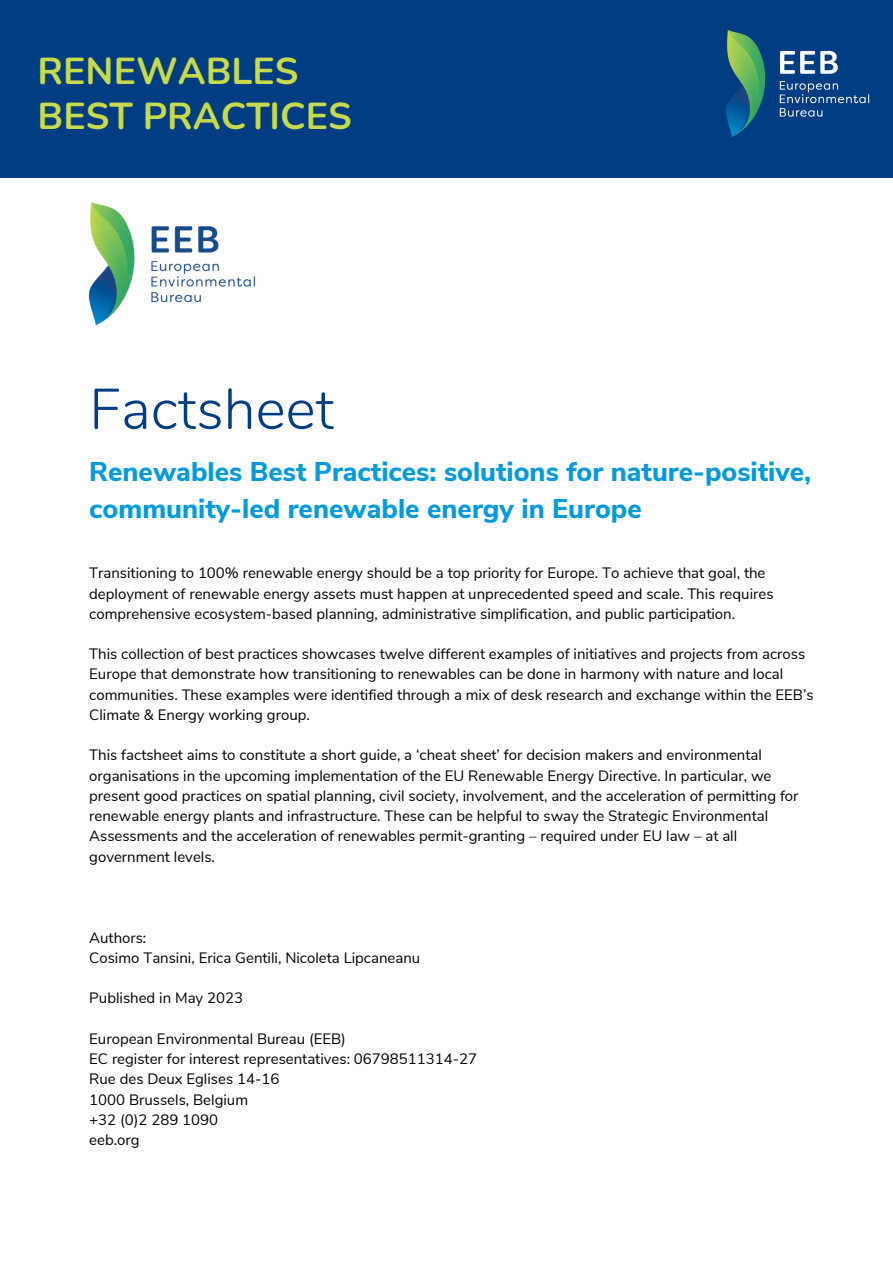
<style>
.page{position:relative;width:893px;height:1264px;background:#fff}
.page>*{position:absolute;margin:0;border:0;box-sizing:border-box;transform-origin:0 0}
.t1{font:300 57px "Nunito";color:#003d82}
.t2{font:700 37.5px "Nunito";color:#c6da4b}
.t3{font:800 27px/37px "Nunito Sans";color:#009bdb}
.t4{font:15px/20.2px "Nunito Sans";color:#000}
</style>
<div class="page">
<div style="left:0;top:0;width:892px;height:178px;background:#003d82"></div>
<img style="left:726px;top:31px;width:144px;height:106px">
<img style="left:89px;top:202px;width:166px;height:124px">
<p class="t2" style="left:38px;top:46px;width:262px">RENEWABLES</p>
<p class="t2" style="left:38px;top:91px;width:315px">BEST PRACTICES</p>
<p class="t1" style="left:89px;top:371px;width:246px">Factsheet</p>
<p class="t3" style="left:89px;top:454px;width:723px">Renewables Best Practices: solutions for nature-positive, community-led renewable energy in Europe</p>
<p class="t4" style="left:89px;top:563px;width:685px">Transitioning to 100% renewable energy should be a top priority for Europe. To achieve that goal, the deployment of renewable energy assets must happen at unprecedented speed and scale. This requires comprehensive ecosystem-based planning, administrative simplification, and public participation.</p>
<p class="t4" style="left:89px;top:644px;width:725px">This collection of best practices showcases twelve different examples of initiatives and projects from across Europe that demonstrate how transitioning to renewables can be done in harmony with nature and local communities. These examples were identified through a mix of desk research and exchange within the EEB’s Climate &amp; Energy working group.</p>
<p class="t4" style="left:89px;top:745px;width:710px">This factsheet aims to constitute a short guide, a ‘cheat sheet’ for decision makers and environmental organisations in the upcoming implementation of the EU Renewable Energy Directive. In particular, we present good practices on spatial planning, civil society, involvement, and the acceleration of permitting for renewable energy plants and infrastructure. These can be helpful to sway the Strategic Environmental Assessments and the acceleration of renewables permit-granting – required under EU law – at all government levels.</p>
<p class="t4" style="left:89px;top:927px;width:59px">Authors:</p>
<p class="t4" style="left:89px;top:947px;width:332px">Cosimo Tansini, Erica Gentili, Nicoleta Lipcaneanu</p>
<p class="t4" style="left:89px;top:988px;width:155px">Published in May 2023</p>
<p class="t4" style="left:89px;top:1028px;width:258px">European Environmental Bureau (EEB)</p>
<p class="t4" style="left:89px;top:1049px;width:389px">EC register for interest representatives: 06798511314-27</p>
<p class="t4" style="left:89px;top:1069px;width:192px">Rue des Deux Eglises 14-16</p>
<p class="t4" style="left:89px;top:1089px;width:160px">1000 Brussels, Belgium</p>
<p class="t4" style="left:89px;top:1109px;width:130px">+32 (0)2 289 1090</p>
<p class="t4" style="left:89px;top:1129px;width:52px">eeb.org</p>
</div>
